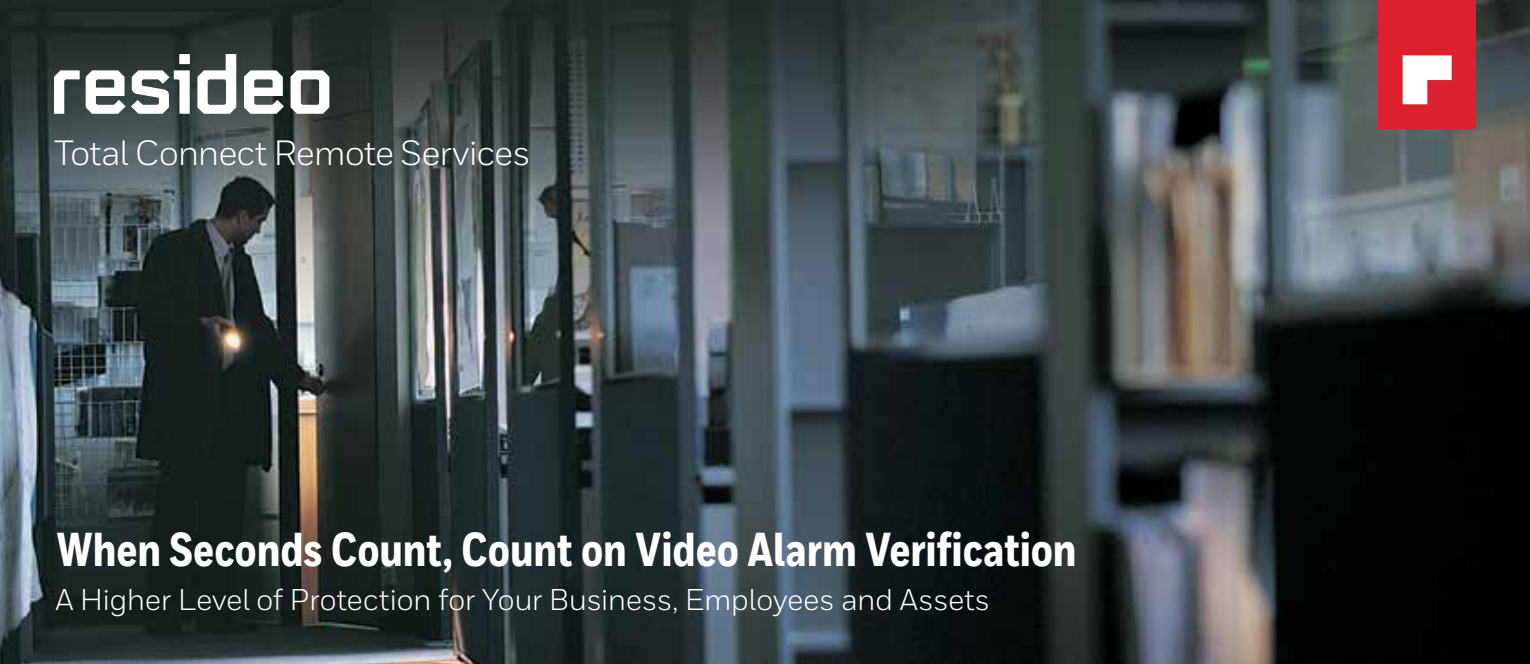
<style>
.page{position:relative;width:1530px;height:664px;background:#fff}
.page>*{position:absolute;margin:0;border:0;box-sizing:border-box;transform-origin:0 0}
.t1{font:800 47.5px "Honeywell Cond";color:#fff}
.t2{font:35px "Honeywell Sans";letter-spacing:-.03em;color:#fff}
.t3{font:30px "Honeywell Sans";letter-spacing:-.015em;color:#fff}
</style>
<div class="page">
<img style="left:0;top:0;width:1530px;height:664px">
<div style="left:1378px;top:0;width:98px;height:129px;background:#dc202e"></div>
<svg style="left:1403px;top:55px;width:49px;height:49px"></svg>
<svg style="left:54px;top:54px;width:275px;height:60px"></svg>
<p class="t2" style="left:54px;top:132px;width:478px">Total Connect Remote Services</p>
<h1 class="t1" style="left:57px;top:520px;width:1021px">When Seconds Count, Count on Video Alarm Verification</h1>
<p class="t3" style="left:55px;top:581px;width:936px">A Higher Level of Protection for Your Business, Employees and Assets</p>
</div>
